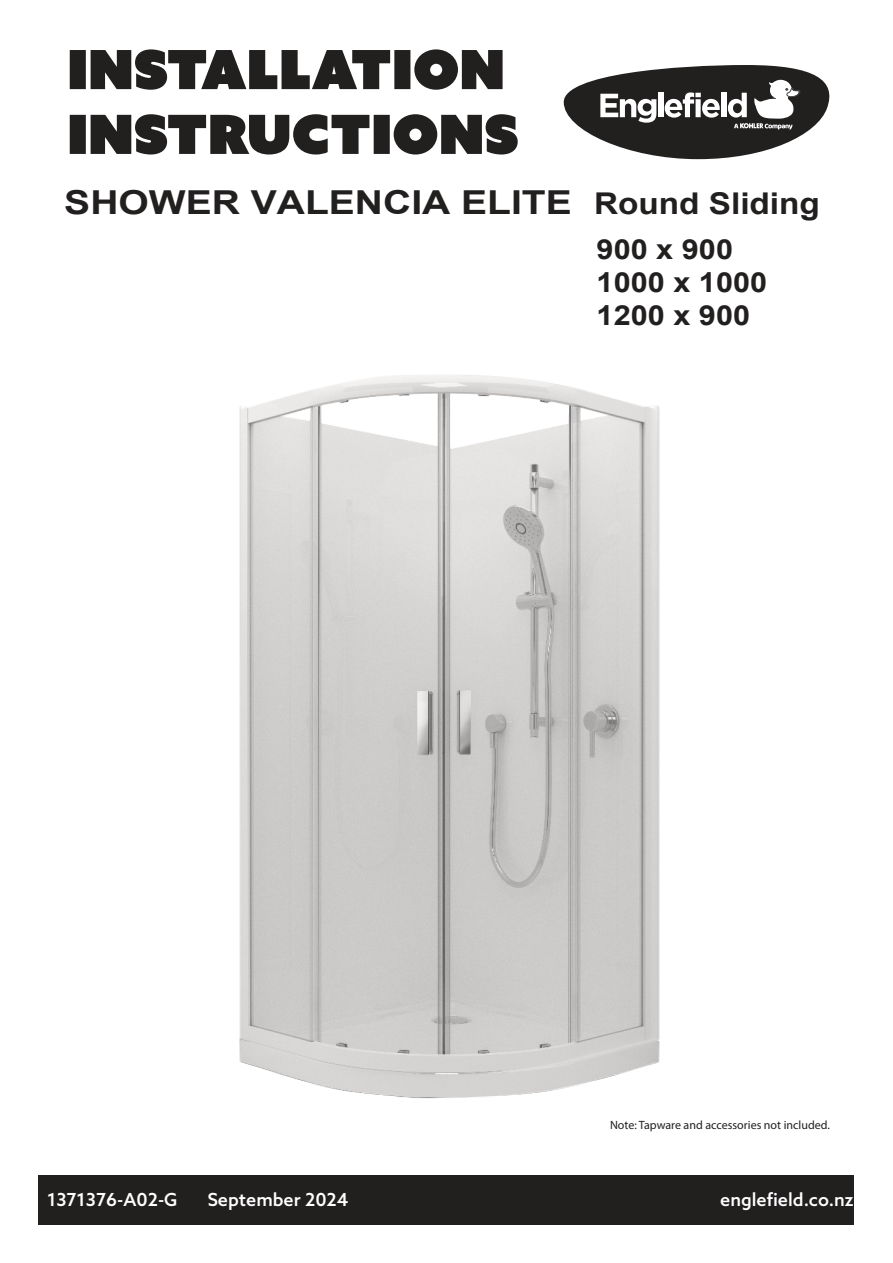
<style>
.page{position:relative;width:893px;height:1263px;background:#fff}
.page>*{position:absolute;margin:0;border:0;box-sizing:border-box;transform-origin:0 0}
.t1{font:700 33px "Arial";color:#221f1f;scale:1.18 1}
.t2{font:700 27.6px/33.2px "Arial";color:#221f1f;scale:1.11 1}
.t3{font:500 18px "Azo Sans";color:#fff}
.t4{font:12px "Myriad Pro";color:#221f1f}
.s1{font-size:30px}
</style>
<div class="page">
<img style="left:239px;top:375px;width:421px;height:724px">
<div style="left:39px;top:1175px;width:815px;height:49px;background:#221f1f"></div>
<svg style="left:564px;top:65px;width:266px;height:94px"></svg>
<svg style="left:70px;top:114px;width:448px;height:41px"></svg>
<svg style="left:70px;top:49px;width:433px;height:41px"></svg>
<h1 class="t1" style="left:64px;top:190px;width:642px">SHOWER VALENCIA ELITE <span class="s1">Round Sliding</span></h1>
<h2 class="t2" style="left:597px;top:235px;width:155px">900 x 900<br>1000 x 1000<br>1200 x 900</h2>
<p class="t4" style="left:610px;top:1120px;width:221px">Note: Tapware and accessories not included.</p>
<p class="t3" style="left:47px;top:1192px;width:132px">1371376-A02-G</p>
<p class="t3" style="left:208px;top:1192px;width:142px">September 2024</p>
<p class="t3" style="left:720px;top:1192px;width:135px">englefield.co.nz</p>
</div>
